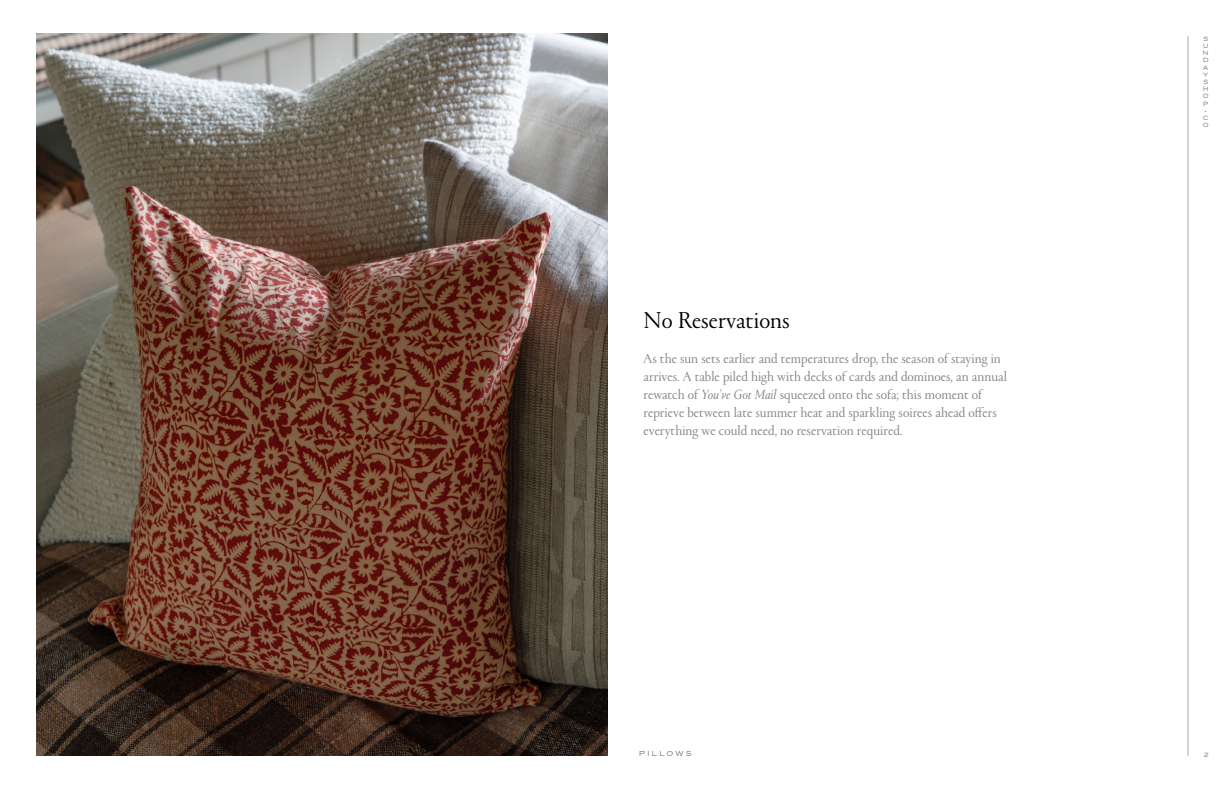
<style>
.page{position:relative;width:1224px;height:792px;background:#fff}
.page>*{position:absolute;margin:0;border:0;box-sizing:border-box;transform-origin:0 0}
.t1{font:300 24px "Portrait";color:#000}
.t2{font:300 14px/18px "Portrait";color:#808285}
.t3{font:7px "Trio Grotesk";letter-spacing:.25em;color:#808285}
.t4{font:6px/7.2px "Trio Grotesk";color:#808285;text-align:center}
.s1{font-style:italic}
</style>
<div class="page">
<hr style="left:1188px;top:36px;width:1px;height:720px;background:#a7a9ac">
<img style="left:36px;top:34px;width:572px;height:722px">
<h1 class="t1" style="left:644px;top:304px;width:148px">No Reservations</h1>
<p class="t2" style="left:644px;top:349px;width:365px">As the sun sets earlier and temperatures drop, the season of staying in arrives. A table piled high with decks of cards and dominoes, an annual rewatch of <span class="s1">You’ve Got Mail</span> squeezed onto the sofa; this moment of reprieve between late summer heat and sparkling soirees ahead offers everything we could need, no reservation required.</p>
<p class="t3" style="left:639px;top:749px;width:55px">PILLOWS</p>
<p class="t4" style="left:1203px;top:35px;width:8px">S<br>U<br>N<br>D<br>A<br>Y<br>S<br>H<br>O<br>P •<br>C<br>O</p>
<p class="t4" style="left:1204px;top:751px;width:7px">2</p>
</div>
